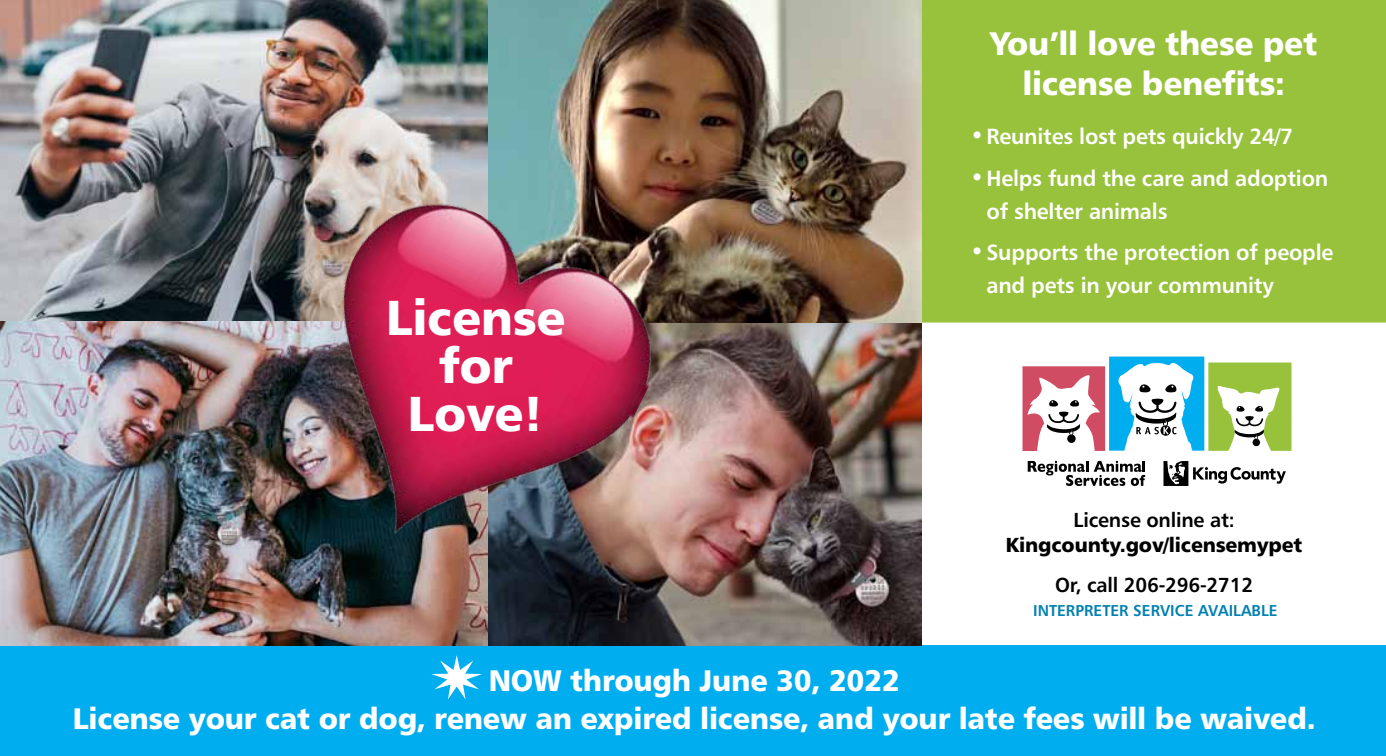
<style>
.page{position:relative;width:1386px;height:756px;background:#fff}
.page>*{position:absolute;margin:0;border:0;box-sizing:border-box;transform-origin:0 0}
.t1{font:49.18px/47.9px "Humanist 777 BT Black B";letter-spacing:-.01em;color:#fff;text-align:center}
.t2{font:32.73px/39.2px "Humanist 777 BT Black B";letter-spacing:-.01em;color:#fff;text-align:center}
.t3{font:29.75px/38.5px "Humanist 777 BT Black B";letter-spacing:-.01em;color:#fff;text-align:center}
.t4{font:22.05px/32.7px "Humanist 777 BT Bold B";letter-spacing:-.01em;color:#fff}
.t5{font:20.3px "Humanist 777 BT Bold B";letter-spacing:-.01em;color:#000}
.t6{font:20.3px "Humanist 777 BT Black B";letter-spacing:-.01em;color:#000}
.t7{font:15.75px "Humanist 777 BT Bold B";color:#0080b0}
.s1{font-size:24.5px}
</style>
<div class="page">
<div style="left:921px;top:0;width:465px;height:323px;background:#98c23c"></div>
<div style="left:0;top:646px;width:1386px;height:110px;background:#00aeef"></div>
<svg style="left:1163px;top:461px;width:123px;height:25px"></svg>
<svg style="left:1028px;top:461px;width:117px;height:25px"></svg>
<svg style="left:1023px;top:357px;width:268px;height:94px"></svg>
<img style="left:0;top:0;width:921px;height:646px">
<img style="left:252px;top:173px;width:432px;height:433px">
<svg style="left:431px;top:655px;width:51px;height:44px"></svg>
<h1 class="t1" style="left:386px;top:293px;width:181px">License for<br>Love!</h1>
<h2 class="t2" style="left:990px;top:23px;width:329px">You’ll love these pet license benefits:</h2>
<p class="t4" style="left:970px;top:120px;width:325px"><span class="s1">•</span>Reunites lost pets quickly 24/7</p>
<p class="t4" style="left:986px;top:162px;width:343px;text-indent:-16px"><span class="s1">•</span>Helps fund the care and adoption of shelter animals</p>
<p class="t4" style="left:986px;top:236px;width:349px;text-indent:-16px"><span class="s1">•</span>Supports the protection of people and pets in your community</p>
<p class="t5" style="left:1074px;top:507px;width:163px">License online at:</p>
<p class="t6" style="left:1006px;top:532px;width:298px">Kingcounty.gov/licensemypet</p>
<p class="t5" style="left:1055px;top:572px;width:200px">Or, call 206-296-2712</p>
<p class="t7" style="left:1033px;top:601px;width:246px">INTERPRETER SERVICE AVAILABLE</p>
<h3 class="t3" style="left:73px;top:660px;width:1244px">NOW through June 30, 2022<br>License your cat or dog, renew an expired license, and your late fees will be waived.</h3>
</div>
